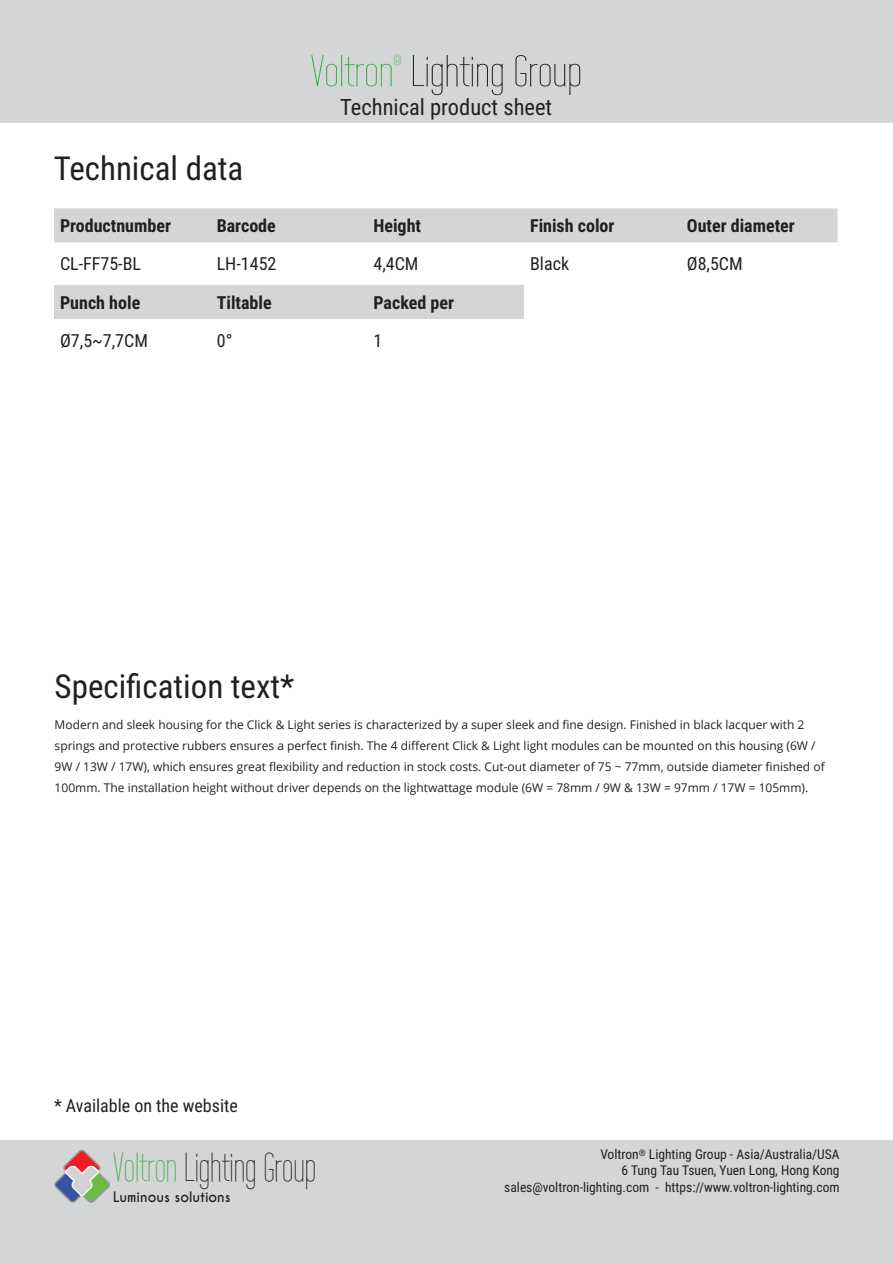
<style>
.page{position:relative;width:893px;height:1263px;background:#fff}
.page>*{position:absolute;margin:0;border:0;box-sizing:border-box;transform-origin:0 0}
.t1{font:43.5px "Wire One";color:#231f20;scale:1.2 1}
.t2{font:40.5px "Wire One";color:#231f20}
.t3{font:33px "Roboto Condensed";color:#231f20}
.t4{font:22.5px "Roboto Condensed";color:#231f20}
.t5{font:700 18px "Roboto Condensed";color:#231f20}
.t6{font:18px "Roboto Condensed";color:#231f20}
.t7{font:15px "Wire One";color:#40ae49;scale:1.2 1}
.t8{font:13.5px/16.5px "Roboto Condensed";color:#231f20;text-align:right}
.t9{font:700 13.5px "Caviar Dreams";color:#231f20}
.t10{font:12px/21px "Open Sans";color:#231f20}
.s1{color:#40ae49}
</style>
<div class="page">
<div style="left:0;top:1141px;width:893px;height:122px;background:#d4d5d7"></div>
<img style="left:55px;top:1150px;width:54px;height:53px">
<div style="left:0;top:0;width:893px;height:122px;background:#d4d5d7"></div>
<div style="left:54px;top:208px;width:783px;height:34px;background:#d4d5d7"></div>
<div style="left:54px;top:285px;width:470px;height:34px;background:#d4d5d7"></div>
<h3 class="t3" style="left:54px;top:145px;width:191px">Technical data</h3>
<p class="t7" style="left:394px;top:52px;width:8px">®</p>
<h3 class="t4" style="left:340px;top:91px;width:213px">Technical product sheet</h3>
<h1 class="t1" style="left:311px;top:47px;width:228px"><span class="s1">Voltron</span> Lighting Group</h1>
<h3 class="t5" style="left:60px;top:213px;width:113px">Productnumber</h3>
<h3 class="t5" style="left:217px;top:213px;width:61px">Barcode</h3>
<h3 class="t5" style="left:373px;top:213px;width:49px">Height</h3>
<h3 class="t5" style="left:530px;top:213px;width:86px">Finish color</h3>
<h3 class="t5" style="left:687px;top:213px;width:110px">Outer diameter</h3>
<h3 class="t6" style="left:60px;top:251px;width:83px">CL-FF75-BL</h3>
<h3 class="t6" style="left:217px;top:251px;width:61px">LH-1452</h3>
<h3 class="t6" style="left:373px;top:251px;width:47px">4,4CM</h3>
<h3 class="t6" style="left:530px;top:251px;width:40px">Black</h3>
<h3 class="t6" style="left:687px;top:251px;width:57px">Ø8,5CM</h3>
<h3 class="t5" style="left:60px;top:290px;width:82px">Punch hole</h3>
<h3 class="t5" style="left:217px;top:290px;width:56px">Tiltable</h3>
<h3 class="t5" style="left:373px;top:290px;width:82px">Packed per</h3>
<h3 class="t6" style="left:60px;top:328px;width:89px">Ø7,5~7,7CM</h3>
<h3 class="t6" style="left:217px;top:328px;width:17px">0°</h3>
<h3 class="t6" style="left:373px;top:328px;width:10px">1</h3>
<h3 class="t3" style="left:55px;top:663px;width:241px">Specification text*</h3>
<p class="t10" style="left:55px;top:714px;width:772px">Modern and sleek housing for the Click &amp; Light series is characterized by a super sleek and fine design. Finished in black lacquer with 2 springs and protective rubbers ensures a perfect finish. The 4 different Click &amp; Light light modules can be mounted on this housing (6W / 9W / 13W / 17W), which ensures great flexibility and reduction in stock costs. Cut-out diameter of 75 ~ 77mm, outside diameter finished of 100mm. The installation height without driver depends on the lightwattage module (6W = 78mm / 9W &amp; 13W = 97mm / 17W = 105mm).</p>
<h3 class="t6" style="left:54px;top:1093px;width:185px">* Available on the website</h3>
<h2 class="t2" style="left:113px;top:1145px;width:204px"><span class="s1">Voltron</span> Lighting Group</h2>
<p class="t9" style="left:113px;top:1189px;width:119px">Luminous solutions</p>
<p class="t8" style="left:504px;top:1145px;width:337px">Voltron<sup>®</sup> Lighting Group - Asia/Australia/USA<br>6 Tung Tau Tsuen, Yuen Long, Hong Kong sales@voltron-lighting.com - https://www.voltron-lighting.com</p>
</div>
